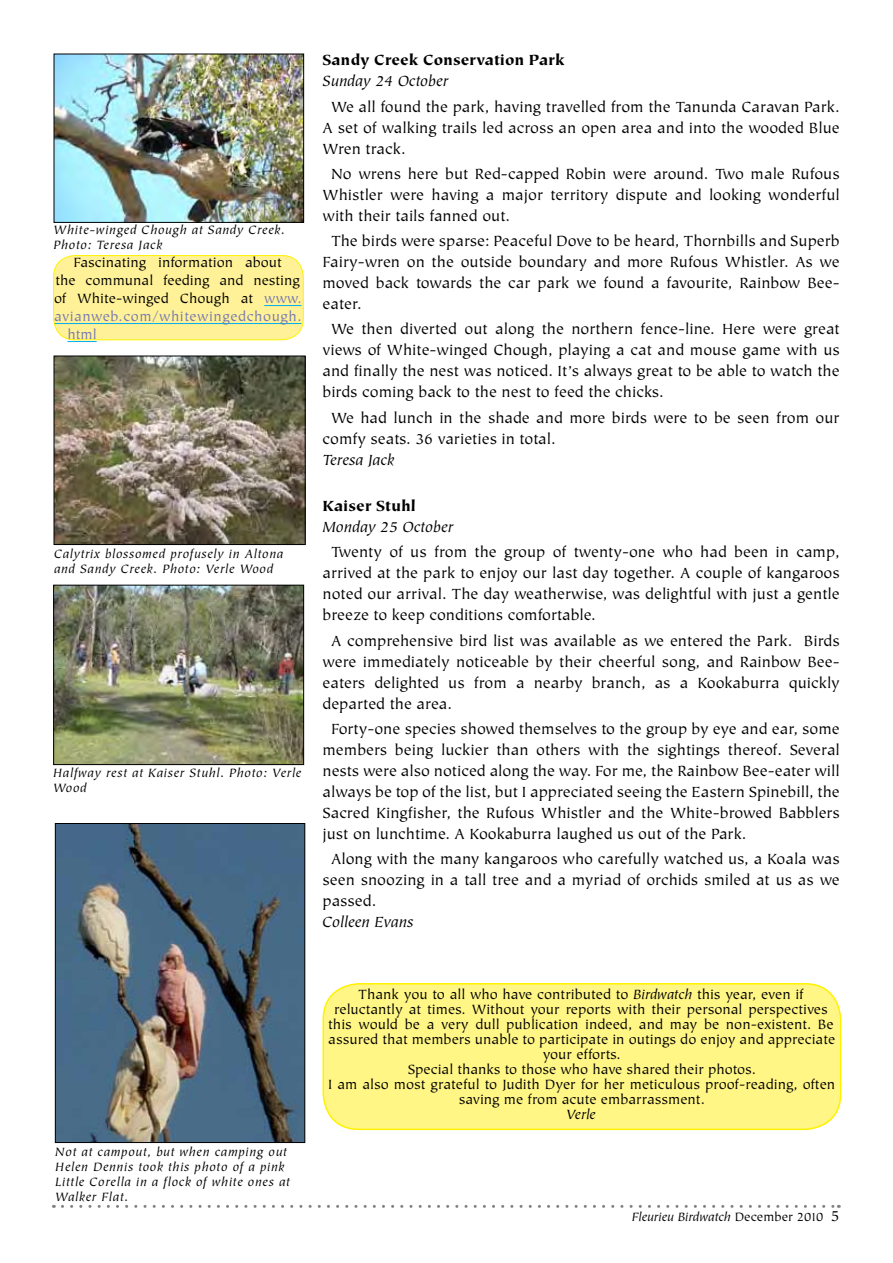
<style>
.page{position:relative;width:893px;height:1263px;background:#fff}
.page>*{position:absolute;margin:0;border:0;box-sizing:border-box;transform-origin:0 0}
.t1{font:16.5px/21px "Tiepolo";color:#000;text-align:justify}
.t2{font:italic 16.5px "Tiepolo";color:#000}
.t3{font:900 16.5px "Tiepolo";color:#000}
.t4{font:15px/15px "Tiepolo";color:#000;text-align:center}
.t5{font:15px "Tiepolo";letter-spacing:.035em;color:#7578b0}
.t6{font:italic 15px "Tiepolo";color:#000}
.t7{font:italic 13.5px/15px "Tiepolo";letter-spacing:.05em;color:#000}
.t8{font:italic 13.5px "Tiepolo";color:#000}
.s1{color:#7578b0}
.s2{font-style:italic}
.s3{font-style:normal}
.s4{font-style:normal;font-size:16.5px}
</style>
<div class="page">
<svg style="left:62px;top:1205px;width:777px;height:3px"></svg>
<img style="left:56px;top:56px;width:246px;height:165px">
<div style="left:54px;top:54px;width:250px;height:169px;border:1px solid #000"></div>
<div style="left:54px;top:256px;width:249px;height:84px;background:#fff197;border-radius:21px"></div>
<hr style="left:264px;top:305px;width:38px;height:1px;background:#00aeef">
<hr style="left:54px;top:323px;width:248px;height:1px;background:#00aeef">
<svg style="left:68px;top:341px;width:29px;height:1px"></svg>
<div style="left:53px;top:255px;width:251px;height:85px;border:1px solid #fff200;border-radius:21px"></div>
<img style="left:55px;top:587px;width:247px;height:176px">
<div style="left:53px;top:585px;width:251px;height:180px;border:1px solid #000"></div>
<img style="left:56px;top:358px;width:248px;height:185px">
<div style="left:54px;top:356px;width:252px;height:189px;border:1px solid #000"></div>
<img style="left:57px;top:825px;width:246px;height:316px">
<div style="left:55px;top:823px;width:250px;height:320px;border:1px solid #000"></div>
<div style="left:323px;top:984px;width:518px;height:145px;background:#fff685;border-radius:36px"></div>
<div style="left:322px;top:983px;width:519px;height:147px;border:2px solid #fff200;border-radius:36px"></div>
<p class="t7" style="left:54px;top:223px;width:233px">White-winged Chough at Sandy Creek.<br>Photo: Teresa Jack</p>
<p class="t4" style="left:74px;top:255px;width:210px">Fascinating information about</p>
<p class="t4" style="left:56px;top:273px;width:246px">the communal feeding and nesting</p>
<p class="t4" style="left:54px;top:291px;width:249px">of White-winged Chough at <span class="s1">www.</span></p>
<p class="t5" style="left:54px;top:308px;width:249px">avianweb.com/whitewingedchough.</p>
<p class="t5" style="left:68px;top:326px;width:31px">html</p>
<p class="t7" style="left:54px;top:547px;width:231px">Calytrix blossomed profusely in Altona and Sandy Creek. Photo: Verle Wood</p>
<p class="t7" style="left:53px;top:766px;width:250px">Halfway rest at Kaiser Stuhl. Photo: Verle<br>Wood</p>
<p class="t3" style="left:322px;top:51px;width:244px">Sandy Creek Conservation Park</p>
<p class="t2" style="left:322px;top:72px;width:127px">Sunday 24 October</p>
<p class="t1" style="left:322px;top:96px;width:519px;text-indent:8px">We all found the park, having travelled from the Tanunda Caravan Park.<br>A set of walking trails led across an open area and into the wooded Blue Wren track.</p>
<p class="t1" style="left:322px;top:164px;width:519px;text-indent:8px">No wrens here but Red-capped Robin were around. Two male Rufous Whistler were having a major territory dispute and looking wonderful with their tails fanned out.</p>
<p class="t1" style="left:322px;top:231px;width:519px;text-indent:8px">The birds were sparse: Peaceful Dove to be heard, Thornbills and Superb Fairy-wren on the outside boundary and more Rufous Whistler. As we moved back towards the car park we found a favourite, Rainbow Bee&shy;eater.</p>
<p class="t1" style="left:322px;top:319px;width:519px;text-indent:8px">We then diverted out along the northern fence-line. Here were great views of White-winged Chough, playing a cat and mouse game with us and finally the nest was noticed. It’s always great to be able to watch the birds coming back to the nest to feed the chicks.</p>
<p class="t1" style="left:322px;top:407px;width:519px;text-indent:8px">We had lunch in the shade and more birds were to be seen from our comfy seats. 36 varieties in total.</p>
<p class="t2" style="left:322px;top:451px;width:74px">Teresa Jack</p>
<p class="t3" style="left:322px;top:497px;width:95px">Kaiser Stuhl</p>
<p class="t2" style="left:322px;top:518px;width:132px">Monday 25 October</p>
<p class="t1" style="left:322px;top:542px;width:519px;text-indent:8px">Twenty of us from the group of twenty-one who had been in camp, arrived at the park to enjoy our last day together. A couple of kangaroos noted our arrival. The day weatherwise, was delightful with just a gentle breeze to keep conditions comfortable.</p>
<p class="t1" style="left:322px;top:630px;width:519px;text-indent:8px">A comprehensive bird list was available as we entered the Park. Birds were immediately noticeable by their cheerful song, and Rainbow Bee&shy;eaters delighted us from a nearby branch, as a Kookaburra quickly departed the area.</p>
<p class="t1" style="left:322px;top:719px;width:519px;text-indent:8px">Forty-one species showed themselves to the group by eye and ear, some members being luckier than others with the sightings thereof. Several nests were also noticed along the way. For me, the Rainbow Bee-eater will always be top of the list, but I appreciated seeing the Eastern Spinebill, the Sacred Kingfisher, the Rufous Whistler and the White-browed Babblers just on lunchtime. A Kookaburra laughed us out of the Park.</p>
<p class="t1" style="left:322px;top:849px;width:519px;text-indent:8px">Along with the many kangaroos who carefully watched us, a Koala was seen snoozing in a tall tree and a myriad of orchids smiled at us as we passed.</p>
<p class="t2" style="left:322px;top:913px;width:93px">Colleen Evans</p>
<p class="t7" style="left:55px;top:1144px;width:236px">Not at campout, but when camping out<br>Helen Dennis took this photo of a pink<br>Little Corella in a flock of white ones at<br>Walker Flat.</p>
<p class="t4" style="left:328px;top:988px;width:509px">Thank you to all who have contributed to <span class="s2">Birdwatch</span> this year, even if reluctantly at times. Without your reports with their personal perspectives this would be a very dull publication indeed, and may be non-existent. Be assured that members unable to participate in outings do enjoy and appreciate your efforts.<br>Special thanks to those who have shared their photos.<br>I am also most grateful to Judith Dyer for her meticulous proof-reading, often saving me from acute embarrassment.</p>
<p class="t6" style="left:566px;top:1107px;width:31px">Verle</p>
<p class="t8" style="left:632px;top:1209px;width:210px">Fleurieu Birdwatch <span class="s3">December 2010</span> <span class="s4">5</span></p>
</div>
